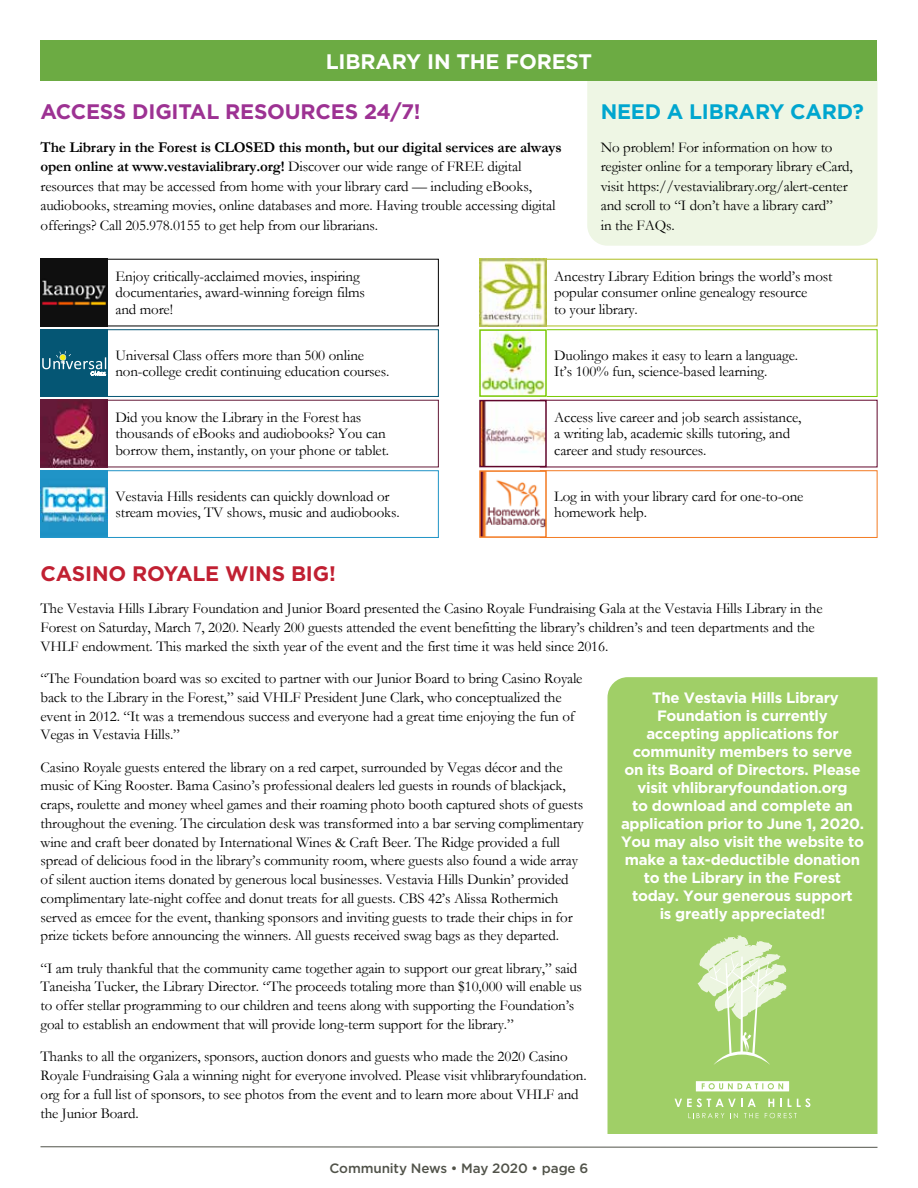
<style>
.page{position:relative;width:918px;height:1188px;background:#fff}
.page>*{position:absolute;margin:0;border:0;box-sizing:border-box;transform-origin:0 0}
.t1{font:700 21px "Gotham";letter-spacing:-.01em;color:#9d3293}
.t2{font:700 21px "Gotham";letter-spacing:-.01em;color:#c12032}
.t3{font:700 21px "Gotham";letter-spacing:-.01em;color:#fff}
.t4{font:700 21px "Gotham";letter-spacing:-.01em;color:#00a6cf}
.t5{font:15px/18.8px "Garamond";letter-spacing:-.01em;color:#000}
.t6{font:700 15px/18px "Gotham";letter-spacing:-.02em;color:#fff;text-align:center}
.t7{font:500 13.5px "Gotham";letter-spacing:-.01em;color:#51534a}
.s1{font-weight:700}
</style>
<div class="page">
<svg style="left:40px;top:1146px;width:838px;height:2px;background:#a7a8a3"></svg>
<div style="left:587px;top:54px;width:291px;height:192px;background:#eef6e4;border-radius:20px"></div>
<div style="left:540px;top:329px;width:338px;height:68px;border:1px solid #78c900"></div>
<div style="left:540px;top:470px;width:338px;height:68px;border:1px solid #f37b23"></div>
<div style="left:40px;top:40px;width:838px;height:41px;background:#6cab43"></div>
<div style="left:608px;top:677px;width:270px;height:457px;background:#a0cf67"></div>
<svg style="left:698px;top:935px;width:88px;height:130px;background:#c2e09d"></svg>
<svg style="left:675px;top:1098px;width:67px;height:9px"></svg>
<svg style="left:748px;top:1099px;width:8px;height:8px"></svg>
<svg style="left:768px;top:1099px;width:6px;height:8px"></svg>
<svg style="left:780px;top:1099px;width:2px;height:8px"></svg>
<svg style="left:788px;top:1098px;width:22px;height:9px"></svg>
<svg style="left:688px;top:1113px;width:36px;height:5px"></svg>
<svg style="left:730px;top:1113px;width:8px;height:5px"></svg>
<svg style="left:744px;top:1113px;width:15px;height:5px"></svg>
<svg style="left:765px;top:1113px;width:32px;height:5px"></svg>
<svg style="left:696px;top:1081px;width:93px;height:10px"></svg>
<div style="left:101px;top:329px;width:338px;height:68px;border:1px solid #055674"></div>
<div style="left:101px;top:470px;width:338px;height:68px;border:1px solid #1f93c6"></div>
<img style="left:479px;top:259px;width:68px;height:67px">
<img style="left:482px;top:332px;width:62px;height:62px">
<div style="left:479px;top:329px;width:68px;height:68px;border:2px solid #78c902"></div>
<img style="left:482px;top:403px;width:62px;height:61px">
<div style="left:479px;top:400px;width:68px;height:67px;border:2px solid #61062b"></div>
<img style="left:482px;top:473px;width:62px;height:62px">
<div style="left:479px;top:470px;width:68px;height:68px;border:2px solid #f37921"></div>
<img style="left:40px;top:259px;width:68px;height:67px">
<div style="left:40px;top:329px;width:68px;height:68px;background:#055674"></div>
<svg style="left:42px;top:351px;width:64px;height:25px"></svg>
<img style="left:40px;top:400px;width:68px;height:67px">
<img style="left:40px;top:470px;width:68px;height:68px">
<h1 class="t3" style="left:326px;top:50px;width:268px">LIBRARY IN THE FOREST</h1>
<h1 class="t1" style="left:40px;top:99px;width:382px">ACCESS DIGITAL RESOURCES 24/7!</h1>
<p class="t5" style="left:40px;top:137px;width:523px;line-height:19.5px"><span class="s1">The Library in the Forest is CLOSED this month, but our digital services are always open online at www.vestavialibrary.org!</span> Discover our wide range of FREE digital resources that may be accessed from home with your library card — including eBooks, audiobooks, streaming movies, online databases and more. Having trouble accessing digital offerings? Call 205.978.0155 to get help from our librarians.</p>
<p class="t5" style="left:116px;top:268px;width:251px;line-height:16.5px">Enjoy critically-acclaimed movies, inspiring documentaries, award-winning foreign films and more!</p>
<p class="t5" style="left:115px;top:347px;width:275px;line-height:16.5px">Universal Class offers more than 500 online non-college credit continuing education courses.</p>
<p class="t5" style="left:115px;top:409px;width:275px;line-height:16.5px">Did you know the Library in the Forest has thousands of eBooks and audiobooks? You can borrow them, instantly, on your phone or tablet.</p>
<p class="t5" style="left:115px;top:488px;width:286px;line-height:16.5px">Vestavia Hills residents can quickly download or stream movies, TV shows, music and audiobooks.</p>
<h1 class="t4" style="left:601px;top:99px;width:265px">NEED A LIBRARY CARD?</h1>
<p class="t5" style="left:601px;top:137px;width:254px;line-height:19.5px">No problem! For information on how to register online for a temporary library eCard, visit https://vestavialibrary.org/alert-center and scroll to “I don’t have a library card”<br>in the FAQs.</p>
<p class="t5" style="left:554px;top:268px;width:280px;line-height:16.5px">Ancestry Library Edition brings the world’s most popular consumer online genealogy resource<br>to your library.</p>
<p class="t5" style="left:554px;top:347px;width:245px;line-height:16.5px">Duolingo makes it easy to learn a language.<br>It’s 100% fun, science-based learning.</p>
<p class="t5" style="left:554px;top:409px;width:249px;line-height:16.5px">Access live career and job search assistance, a writing lab, academic skills tutoring, and career and study resources.</p>
<p class="t5" style="left:554px;top:488px;width:251px;line-height:16.5px">Log in with your library card for one-to-one homework help.</p>
<h1 class="t2" style="left:40px;top:562px;width:297px">CASINO ROYALE WINS BIG!</h1>
<p class="t5" style="left:40px;top:599px;width:784px">The Vestavia Hills Library Foundation and Junior Board presented the Casino Royale Fundraising Gala at the Vestavia Hills Library in the<br>Forest on Saturday, March 7, 2020. Nearly 200 guests attended the event benefitting the library’s children’s and teen departments and the<br>VHLF endowment. This marked the sixth year of the event and the first time it was held since 2016.</p>
<p class="t5" style="left:40px;top:669px;width:544px">“The Foundation board was so excited to partner with our Junior Board to bring Casino Royale back to the Library in the Forest,” said VHLF President June Clark, who conceptualized the event in 2012. “It was a tremendous success and everyone had a great time enjoying the fun of Vegas in Vestavia Hills.”</p>
<p class="t5" style="left:40px;top:757px;width:545px">Casino Royale guests entered the library on a red carpet, surrounded by Vegas décor and the music of King Rooster. Bama Casino’s professional dealers led guests in rounds of blackjack, craps, roulette and money wheel games and their roaming photo booth captured shots of guests throughout the evening. The circulation desk was transformed into a bar serving complimentary wine and craft beer donated by International Wines &amp; Craft Beer. The Ridge provided a full spread of delicious food in the library’s community room, where guests also found a wide array of silent auction items donated by generous local businesses. Vestavia Hills Dunkin’ provided complimentary late-night coffee and donut treats for all guests. CBS 42’s Alissa Rothermich served as emcee for the event, thanking sponsors and inviting guests to trade their chips in for prize tickets before announcing the winners. All guests received swag bags as they departed.</p>
<p class="t5" style="left:40px;top:958px;width:543px">“I am truly thankful that the community came together again to support our great library,” said Taneisha Tucker, the Library Director. “The proceeds totaling more than $10,000 will enable us to offer stellar programming to our children and teens along with supporting the Foundation’s goal to establish an endowment that will provide long-term support for the library.”</p>
<p class="t5" style="left:40px;top:1047px;width:548px">Thanks to all the organizers, sponsors, auction donors and guests who made the 2020 Casino Royale Fundraising Gala a winning night for everyone involved. Please visit vhlibraryfoundation. org for a full list of sponsors, to see photos from the event and to learn more about VHLF and the Junior Board.</p>
<p class="t6" style="left:621px;top:688px;width:245px">The Vestavia Hills Library<br>Foundation is currently accepting applications for community members to serve<br>on its Board of Directors. Please visit vhlibraryfoundation.org<br>to download and complete an application prior to June 1, 2020.<br>You may also visit the website to make a tax-deductible donation to the Library in the Forest today. Your generous support<br>is greatly appreciated!</p>
<p class="t7" style="left:330px;top:1160px;width:260px">Community News • May 2020 • page 6</p>
</div>
